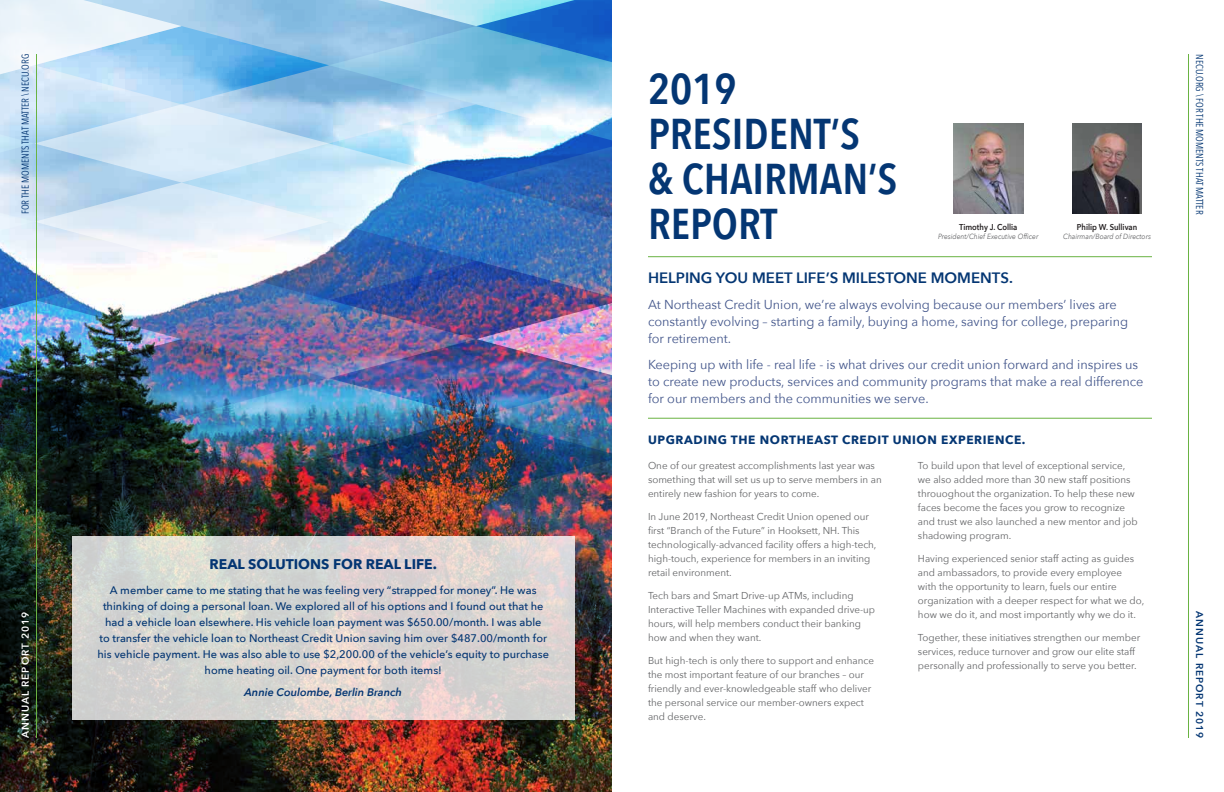
<style>
.page{position:relative;width:1224px;height:792px;background:#fff}
.page>*{position:absolute;margin:0;border:0;box-sizing:border-box;transform-origin:0 0}
.t1{font:600 43px/45px "Avenir Next Condensed";color:#043673}
.t2{font:600 15px "Avenir Next";color:#043673}
.t3{font:700 14px "Avenir Next";color:#043673}
.t4{font:13px/17px "Avenir Next";color:#43568b}
.t5{font:700 12px "Avenir Next";letter-spacing:.05em;color:#043673}
.t6{font:500 11px/16px "Avenir Next";color:#043673;text-align:center}
.t7{font:italic 600 11px "Avenir Next";color:#043673}
.t8{font:10px/14px "Avenir Next";color:#636466}
.t9{font:10px "Avenir Next Condensed";color:#043673}
.t10{font:600 10px "Avenir Next";letter-spacing:.1em;color:#fff}
.t11{font:600 10px "Avenir Next";letter-spacing:.1em;color:#043673}
.t12{font:600 8.5px "Avenir Next";color:#231f20;scale:.9 1}
.t13{font:italic 7.5px "Avenir Next";color:#636466;scale:.9 1}
</style>
<div class="page">
<img style="left:0;top:496px;width:612px;height:296px">
<img style="left:0;top:0;width:612px;height:496px">
<hr style="left:36px;top:54px;width:1px;height:684px;background:#69b342">
<hr style="left:1188px;top:54px;width:1px;height:684px;background:#69b342">
<hr style="left:648px;top:256px;width:504px;height:1px;background:#69b342">
<hr style="left:648px;top:418px;width:504px;height:1px;background:#69b342">
<img style="left:954px;top:123px;width:69px;height:90px">
<img style="left:1072px;top:123px;width:70px;height:90px">
<svg style="left:72px;top:537px;width:503px;height:183px;background:#d9d5d1"></svg>
<p class="t9" style="left:17px;top:214px;width:162px;rotate:-90deg">FOR THE MOMENTS THAT MATTER \ NECU.ORG</p>
<p class="t9" style="left:1208px;top:54px;width:162px;rotate:90deg">NECU.ORG \ FOR THE MOMENTS THAT MATTER</p>
<h1 class="t1" style="left:648px;top:66px;width:251px">2019<br>PRESIDENT’S<br>&amp; CHAIRMAN’S<br>REPORT</h1>
<h2 class="t2" style="left:648px;top:265px;width:366px">HELPING YOU MEET LIFE’S MILESTONE MOMENTS.</h2>
<h3 class="t4" style="left:648px;top:296px;width:482px">At Northeast Credit Union, we’re always evolving because our members’ lives are constantly evolving – starting a family, buying a home, saving for college, preparing for retirement.</h3>
<h3 class="t4" style="left:648px;top:356px;width:497px">Keeping up with life - real life - is what drives our credit union forward and inspires us to create new products, services and community programs that make a real difference for our members and the communities we serve.</h3>
<p class="t12" style="left:959px;top:220px;width:66px">Timothy J. Collia</p>
<p class="t13" style="left:938px;top:230px;width:113px">President/Chief Executive Officer</p>
<p class="t12" style="left:1077px;top:220px;width:69px">Philip W. Sullivan</p>
<p class="t13" style="left:1063px;top:230px;width:99px">Chairman/Board of Directors</p>
<p class="t10" style="left:17px;top:738px;width:128px;rotate:-90deg">ANNUAL REPORT 2019</p>
<h3 class="t3" style="left:210px;top:552px;width:229px">REAL SOLUTIONS FOR REAL LIFE.</h3>
<p class="t6" style="left:98px;top:582px;width:453px">A member came to me stating that he was feeling very “strapped for money”. He was thinking of doing a personal loan. We explored all of his options and I found out that he had a vehicle loan elsewhere. His vehicle loan payment was $650.00/month. I was able<br>to transfer the vehicle loan to Northeast Credit Union saving him over $487.00/month for his vehicle payment. He was also able to use $2,200.00 of the vehicle’s equity to purchase home heating oil. One payment for both items!</p>
<p class="t7" style="left:245px;top:683px;width:159px">Annie Coulombe, Berlin Branch</p>
<p class="t5" style="left:648px;top:430px;width:379px">UPGRADING THE NORTHEAST CREDIT UNION EXPERIENCE.</p>
<p class="t8" style="left:648px;top:458px;width:235px">One of our greatest accomplishments last year was something that will set us up to serve members in an entirely new fashion for years to come.</p>
<p class="t8" style="left:648px;top:509px;width:230px">In June 2019, Northeast Credit Union opened our first “Branch of the Future” in Hooksett, NH. This technologically-advanced facility offers a high-tech, high-touch, experience for members in an inviting retail environment.</p>
<p class="t8" style="left:648px;top:588px;width:229px">Tech bars and Smart Drive-up ATMs, including Interactive Teller Machines with expanded drive-up hours, will help members conduct their banking how and when they want.</p>
<p class="t8" style="left:648px;top:653px;width:227px">But high-tech is only there to support and enhance the most important feature of our branches – our friendly and ever-knowledgeable staff who deliver the personal service our member-owners expect and deserve.</p>
<p class="t8" style="left:918px;top:458px;width:221px">To build upon that level of exceptional service, we also added more than 30 new staff positions throuoghout the organization. To help these new faces become the faces you grow to recognize and trust we also launched a new mentor and job shadowing program.</p>
<p class="t8" style="left:918px;top:551px;width:228px">Having experienced senior staff acting as guides and ambassadors, to provide every employee<br>with the opportunity to learn, fuels our entire organization with a deeper respect for what we do, how we do it, and most importantly why we do it.</p>
<p class="t8" style="left:918px;top:630px;width:224px">Together, these initiatives strengthen our member services, reduce turnover and grow our elite staff personally and professionally to serve you better.</p>
<p class="t11" style="left:1208px;top:611px;width:128px;rotate:90deg">ANNUAL REPORT 2019</p>
</div>
